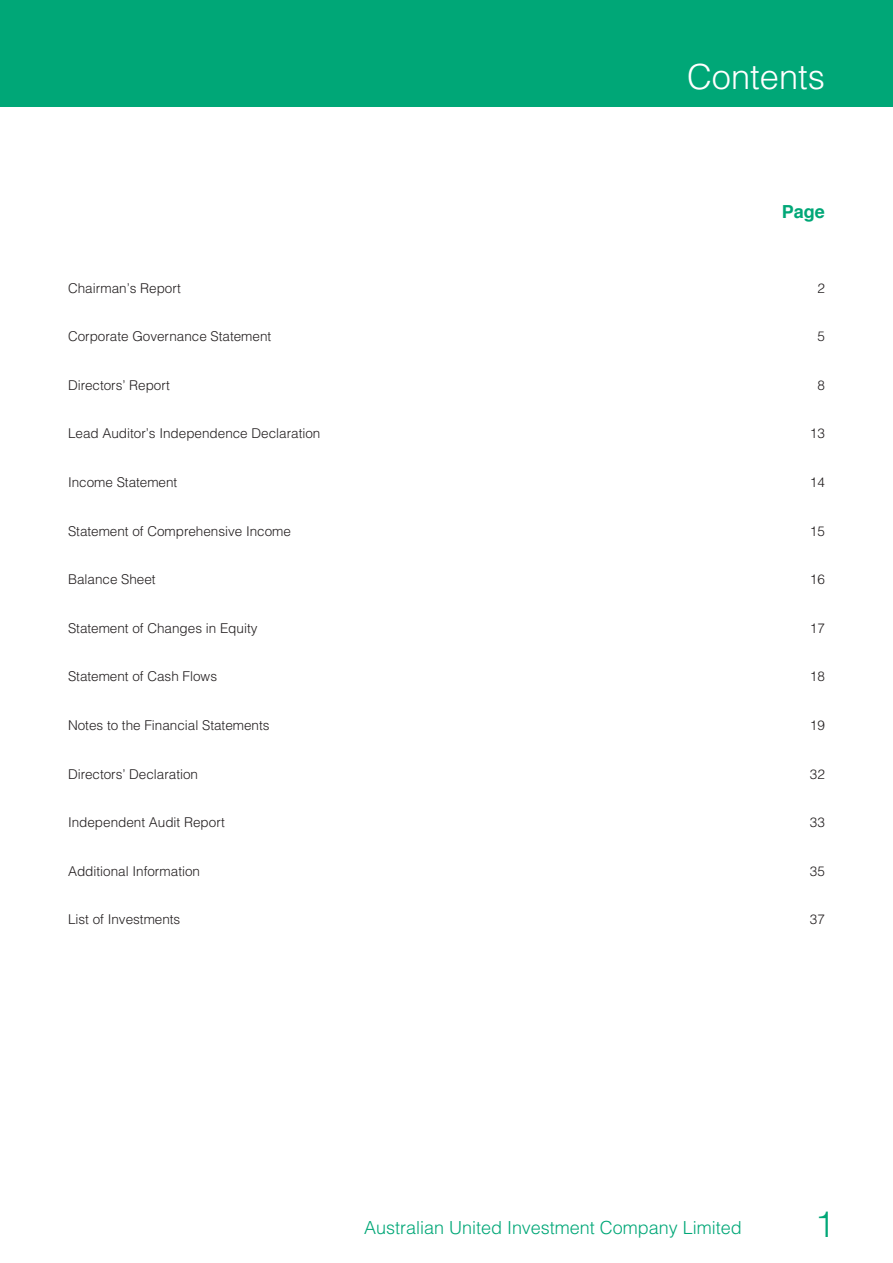
<style>
.page{position:relative;width:893px;height:1263px;background:#fff}
.page>*{position:absolute;margin:0;border:0;box-sizing:border-box;transform-origin:0 0}
.t1{font:300 36px "Helvetica";color:#00a777}
.t2{font:300 34.5px "Helvetica";color:#fff}
.t3{font:300 18px "Helvetica";color:#00a777}
.t4{font:700 18px "Helvetica";color:#00a777}
.t5{font:300 13.5px "Helvetica";color:#231f20}
</style>
<div class="page">
<div style="left:0;top:0;width:893px;height:106px;background:#00a777"></div>
<h2 class="t2" style="left:687px;top:64px;width:139px">Contents</h2>
<h3 class="t4" style="left:782px;top:204px;width:45px">Page</h3>
<p class="t5" style="left:68px;top:283px;width:114px">Chairman’s Report</p>
<p class="t5" style="left:817px;top:283px;width:9px">2</p>
<p class="t5" style="left:68px;top:331px;width:205px">Corporate Governance Statement</p>
<p class="t5" style="left:817px;top:331px;width:9px">5</p>
<p class="t5" style="left:68px;top:380px;width:103px">Directors’ Report</p>
<p class="t5" style="left:817px;top:380px;width:9px">8</p>
<p class="t5" style="left:68px;top:429px;width:254px">Lead Auditor’s Independence Declaration</p>
<p class="t5" style="left:810px;top:429px;width:16px">13</p>
<p class="t5" style="left:68px;top:477px;width:111px">Income Statement</p>
<p class="t5" style="left:810px;top:477px;width:16px">14</p>
<p class="t5" style="left:68px;top:526px;width:224px">Statement of Comprehensive Income</p>
<p class="t5" style="left:810px;top:526px;width:16px">15</p>
<p class="t5" style="left:68px;top:574px;width:89px">Balance Sheet</p>
<p class="t5" style="left:810px;top:574px;width:16px">16</p>
<p class="t5" style="left:68px;top:623px;width:191px">Statement of Changes in Equity</p>
<p class="t5" style="left:810px;top:623px;width:16px">17</p>
<p class="t5" style="left:68px;top:672px;width:151px">Statement of Cash Flows</p>
<p class="t5" style="left:810px;top:672px;width:16px">18</p>
<p class="t5" style="left:68px;top:720px;width:203px">Notes to the Financial Statements</p>
<p class="t5" style="left:810px;top:720px;width:16px">19</p>
<p class="t5" style="left:68px;top:769px;width:132px">Directors’ Declaration</p>
<p class="t5" style="left:810px;top:769px;width:16px">32</p>
<p class="t5" style="left:68px;top:817px;width:158px">Independent Audit Report</p>
<p class="t5" style="left:810px;top:817px;width:16px">33</p>
<p class="t5" style="left:68px;top:866px;width:134px">Additional Information</p>
<p class="t5" style="left:810px;top:866px;width:16px">35</p>
<p class="t5" style="left:68px;top:915px;width:114px">List of Investments</p>
<p class="t5" style="left:810px;top:915px;width:16px">37</p>
<h3 class="t3" style="left:364px;top:1221px;width:379px">Australian United Investment Company Limited</h3>
<h1 class="t1" style="left:815px;top:1211px;width:22px">1</h1>
</div>
